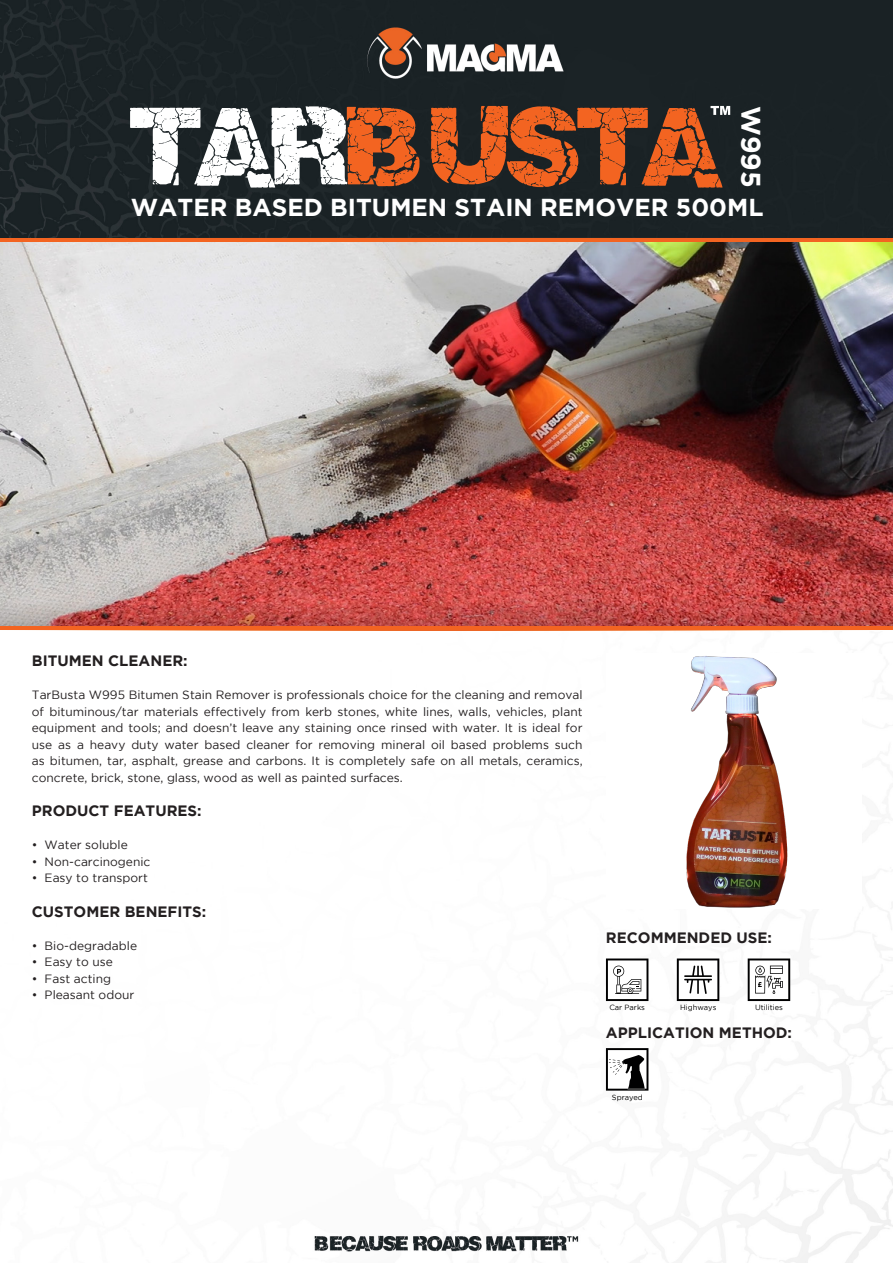
<style>
.page{position:relative;width:893px;height:1263px;background:#fff}
.page>*{position:absolute;margin:0;border:0;box-sizing:border-box;transform-origin:0 0}
.t1{font:700 26.85px "Gotham";color:#fff}
.t2{font:700 24.45px "Gotham";color:#fff}
.t3{font:700 15px "Gotham";color:#231f20}
.t4{font:12px/16.5px "Gotham";color:#231f20;text-align:justify}
.t5{font:7.5px "Gotham";color:#000001}
</style>
<div class="page">
<img style="left:0;top:0;width:893px;height:1263px">
<div style="left:0;top:238px;width:893px;height:5px;background:#f36421"></div>
<div style="left:0;top:625px;width:893px;height:5px;background:#f36421"></div>
<img style="left:0;top:243px;width:893px;height:382px">
<div style="left:606px;top:653px;width:255px;height:255px;background:#fff"></div>
<img style="left:686px;top:656px;width:102px;height:252px">
<svg style="left:748px;top:958px;width:42px;height:43px"></svg>
<svg style="left:606px;top:958px;width:42px;height:43px"></svg>
<svg style="left:677px;top:958px;width:42px;height:43px"></svg>
<svg style="left:130px;top:106px;width:289px;height:82px"></svg>
<svg style="left:431px;top:106px;width:299px;height:82px;background:#8c4523"></svg>
<svg style="left:606px;top:1048px;width:42px;height:43px"></svg>
<h1 class="t1" style="left:766px;top:106px;width:83px;rotate:90deg">W995</h1>
<h2 class="t2" style="left:131px;top:193px;width:634px">WATER BASED BITUMEN STAIN REMOVER 500ML</h2>
<p class="t3" style="left:32px;top:652px;width:157px">BITUMEN CLEANER:</p>
<p class="t4" style="left:32px;top:687px;width:552px">TarBusta W995 Bitumen Stain Remover is professionals choice for the cleaning and removal of bituminous/tar materials effectively from kerb stones, white lines, walls, vehicles, plant equipment and tools; and doesn’t leave any staining once rinsed with water. It is ideal for use as a heavy duty water based cleaner for removing mineral oil based problems such as bitumen, tar, asphalt, grease and carbons. It is completely safe on all metals, ceramics, concrete, brick, stone, glass, wood as well as painted surfaces.</p>
<p class="t3" style="left:32px;top:802px;width:171px">PRODUCT FEATURES:</p>
<p class="t4" style="left:32px;top:837px;width:97px">• Water soluble</p>
<p class="t4" style="left:32px;top:853px;width:120px">• Non-carcinogenic</p>
<p class="t4" style="left:32px;top:870px;width:118px">• Easy to transport</p>
<p class="t3" style="left:32px;top:903px;width:176px">CUSTOMER BENEFITS:</p>
<p class="t4" style="left:32px;top:937px;width:107px">• Bio-degradable</p>
<p class="t4" style="left:32px;top:954px;width:83px">• Easy to use</p>
<p class="t4" style="left:32px;top:970px;width:81px">• Fast acting</p>
<p class="t4" style="left:32px;top:987px;width:104px">• Pleasant odour</p>
<p class="t3" style="left:606px;top:929px;width:168px">RECOMMENDED USE:</p>
<p class="t5" style="left:609px;top:1003px;width:37px">Car Parks</p>
<p class="t5" style="left:680px;top:1003px;width:38px">Highways</p>
<p class="t5" style="left:755px;top:1003px;width:29px">Utilities</p>
<p class="t3" style="left:606px;top:1024px;width:188px">APPLICATION METHOD:</p>
<p class="t5" style="left:612px;top:1093px;width:33px">Sprayed</p>
</div>
